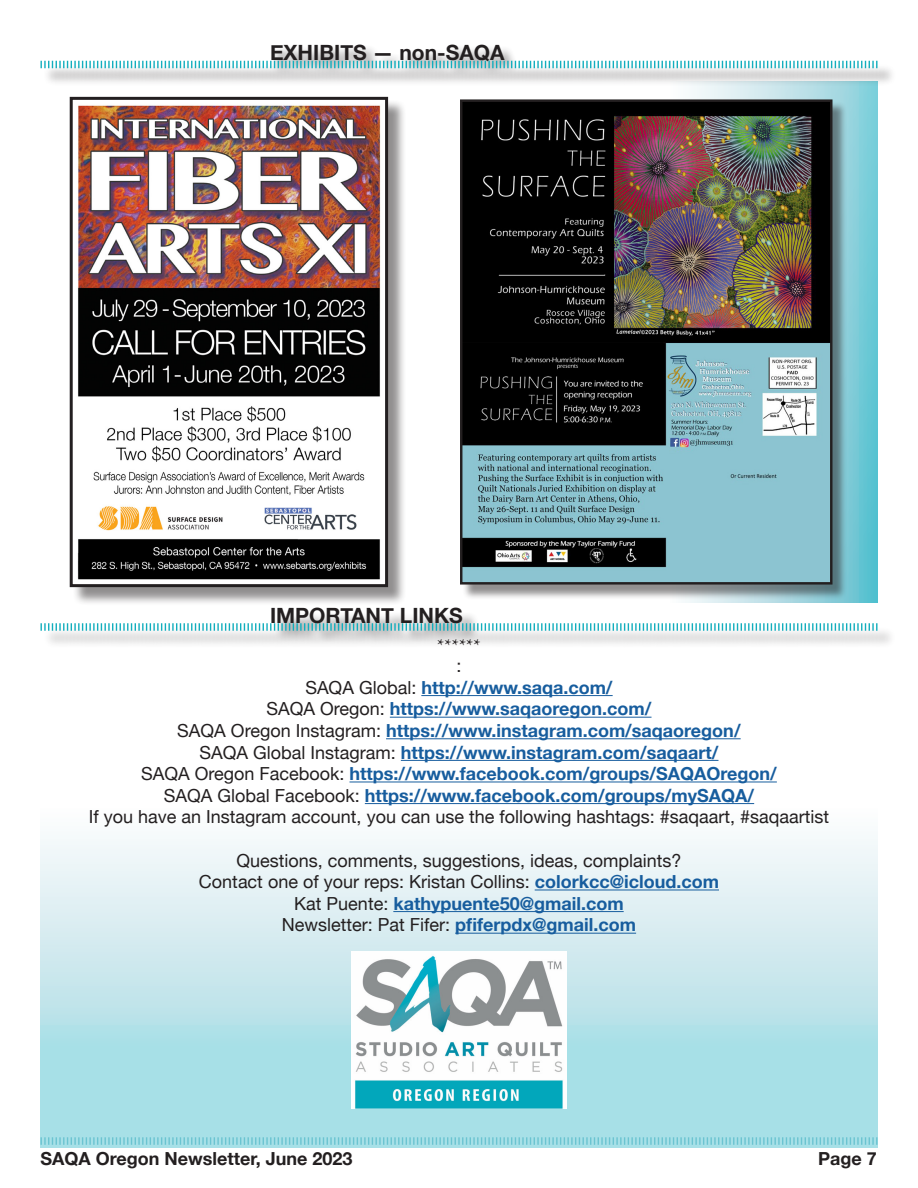
<style>
.page{position:relative;width:918px;height:1188px;background:#fff}
.page>*{position:absolute;margin:0;border:0;box-sizing:border-box;transform-origin:0 0}
.Oregon_Regional_head{font:700 21px "Helvetica Neue";color:#231f20}
.t1{font:700 18px "Helvetica Neue";color:#175d9e}
.t2{font:18px "Helvetica Neue";color:#231f20}
.t3{font:700 18px "Helvetica Neue";color:#231f20}
.t4{font:18px "Minion Pro";color:#231f20}
.s1{font-weight:400;color:#231f20}
.s2{font-weight:700;color:#175d9e}
</style>
<div class="page">
<svg style="left:69px;top:87px;width:809px;height:516px"></svg>
<div style="left:40px;top:664px;width:838px;height:484px;background:linear-gradient(to bottom,#fff,#9ddae2)"></div>
<hr style="left:421px;top:695px;width:192px;height:1px;background:#175d9e">
<hr style="left:390px;top:717px;width:262px;height:1px;background:#175d9e">
<hr style="left:386px;top:738px;width:355px;height:1px;background:#175d9e">
<hr style="left:401px;top:760px;width:317px;height:1px;background:#175d9e">
<hr style="left:350px;top:782px;width:427px;height:1px;background:#175d9e">
<hr style="left:365px;top:803px;width:389px;height:1px;background:#175d9e">
<hr style="left:535px;top:890px;width:184px;height:1px;background:#175d9e">
<hr style="left:393px;top:911px;width:231px;height:1px;background:#175d9e">
<hr style="left:455px;top:933px;width:181px;height:1px;background:#175d9e">
<img style="left:351px;top:952px;width:216px;height:156px">
<div style="left:274px;top:611px;width:207px;height:31px;background:#231f20;opacity:.5"></div>
<div style="left:43px;top:626px;width:853px;height:23px;background:#231f20;opacity:.5"></div>
<svg style="left:40px;top:622px;width:838px;height:10px"></svg>
<div style="left:270px;top:44px;width:248px;height:32px;background:#231f20;opacity:.5"></div>
<div style="left:43px;top:63px;width:853px;height:24px;background:#231f20;opacity:.75"></div>
<svg style="left:40px;top:59px;width:838px;height:11px"></svg>
<div style="left:462px;top:102px;width:386px;height:498px;background:#231f20;opacity:.5"></div>
<img style="left:463px;top:102px;width:366px;height:480px">
<div style="left:460px;top:99px;width:372px;height:486px;border:2px solid #231f20"></div>
<div style="left:72px;top:99px;width:335px;height:507px;background:#231f20;opacity:.5"></div>
<img style="left:74px;top:101px;width:310px;height:482px">
<div style="left:70px;top:97px;width:318px;height:490px;border:3px solid #231f20"></div>
<p class="Oregon_Regional_head" style="left:270px;top:36px;width:236px">EXHIBITS — non-SAQA</p>
<p class="Oregon_Regional_head" style="left:270px;top:600px;width:194px">IMPORTANT LINKS</p>
<p class="t4" style="left:437px;top:633px;width:45px">******</p>
<p class="t2" style="left:456px;top:653px;width:7px">:</p>
<p class="t1" style="left:305px;top:673px;width:309px"><span class="s1">SAQA Global:</span> http://www.saqa.com/</p>
<p class="t1" style="left:266px;top:695px;width:387px"><span class="s1">SAQA Oregon:</span> https://www.saqaoregon.com/</p>
<p class="t1" style="left:177px;top:716px;width:565px"><span class="s1">SAQA Oregon Instagram:</span> https://www.instagram.com/saqaoregon/</p>
<p class="t1" style="left:200px;top:738px;width:520px"><span class="s1">SAQA Global Instagram:</span> https://www.instagram.com/saqaart/</p>
<p class="t1" style="left:141px;top:760px;width:637px"><span class="s1">SAQA Oregon Facebook:</span> https://www.facebook.com/groups/SAQAOregon/</p>
<p class="t1" style="left:164px;top:781px;width:592px"><span class="s1">SAQA Global Facebook:</span> https://www.facebook.com/groups/mySAQA/</p>
<p class="t2" style="left:89px;top:804px;width:742px">If you have an Instagram account, you can use the following hashtags: #saqaart, #saqaartist</p>
<p class="t2" style="left:236px;top:847px;width:447px">Questions, comments, suggestions, ideas, complaints?</p>
<p class="t2" style="left:199px;top:869px;width:522px">Contact one of your reps: Kristan Collins: <span class="s2">colorkcc@icloud.com</span></p>
<p class="t1" style="left:294px;top:889px;width:331px"><span class="s1">Kat Puente:</span> kathypuente50@gmail.com</p>
<p class="t2" style="left:282px;top:912px;width:356px">Newsletter: Pat Fifer: <span class="s2">pfiferpdx@gmail.com</span></p>
<p class="t3" style="left:40px;top:1145px;width:314px">SAQA Oregon Newsletter, June 2023</p>
<p class="t3" style="left:818px;top:1145px;width:60px">Page 7</p>
</div>
